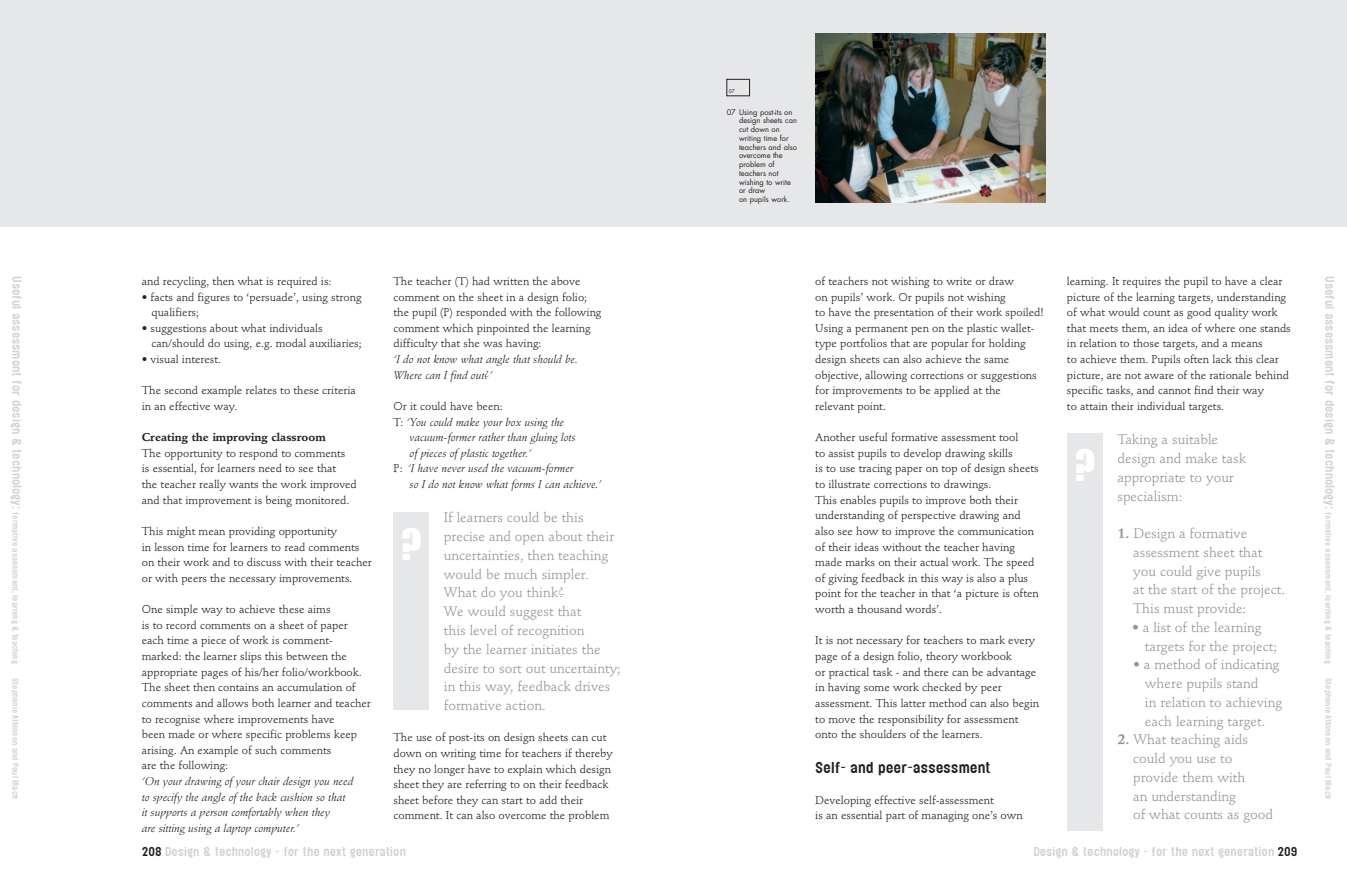
<style>
.page{position:relative;width:1347px;height:886px;background:#fff}
.page>*{position:absolute;margin:0;border:0;box-sizing:border-box;transform-origin:0 0}
.t1{font:40px "Impact";color:#fff}
.t2{font:13.75px/18.8px "Stempel Schneidler";color:#939598}
.t3{font:500 13.75px "Elephant";letter-spacing:-.01em;color:#231f20}
.t4{font:11.25px/15.6px "Stempel Schneidler";color:#231f20}
.t5{font:italic 11.25px/15.6px "Stempel Schneidler";color:#231f20}
.t6{font:500 11.25px "Elephant";color:#d1d2d4}
.t7{font:700 11.25px "Stempel Schneidler";color:#231f20}
.t8{font:7.5px/8.8px "Futura";color:#231f20}
.t9{font:500 7.5px "Elephant";color:#d1d2d4}
.t10{font:5px "Futura";color:#231f20}
.s1{font-size:7.5px}
.s2{font-style:normal}
.s3{color:#231f20}
.s4{font-weight:700}
</style>
<div class="page">
<div style="left:673px;top:0;width:673px;height:227px;background:#e6e7e9"></div>
<img style="left:815px;top:34px;width:230px;height:168px">
<div style="left:0;top:0;width:673px;height:227px;background:#e6e7e9"></div>
<div style="left:393px;top:512px;width:36px;height:198px;background:#e6e7e9"></div>
<div style="left:1067px;top:434px;width:35px;height:397px;background:#e6e7e9"></div>
<div style="left:726px;top:79px;width:23px;height:17px;border:1px solid #231f20"></div>
<p class="t6" style="left:22px;top:276px;width:389px;rotate:90deg">Useful assessment for design &amp; technology: <span class="s1">formative assessment, learning &amp; teaching</span></p>
<p class="t9" style="left:19px;top:678px;width:122px;rotate:90deg">Stephanie Atkinson and Paul Black</p>
<p class="t4" style="left:142px;top:274px;width:191px">and recycling, then what is required is:</p>
<p class="t4" style="left:151px;top:290px;width:212px;text-indent:-10px">• facts and figures to ‘persuade’, using strong qualifiers;</p>
<p class="t4" style="left:151px;top:321px;width:212px;text-indent:-10px">• suggestions about what individuals can/should do using, e.g. modal auxiliaries;</p>
<p class="t4" style="left:142px;top:352px;width:81px">• visual interest.</p>
<p class="t4" style="left:142px;top:384px;width:216px">The second example relates to these criteria in an effective way.</p>
<p class="t7" style="left:142px;top:433px;width:185px">Creating the improving classroom</p>
<p class="t4" style="left:142px;top:446px;width:217px">The opportunity to respond to comments<br>is essential, for learners need to see that<br>the teacher really wants the work improved and that improvement is being monitored.</p>
<p class="t4" style="left:142px;top:524px;width:232px">This might mean providing opportunity<br>in lesson time for learners to read comments on their work and to discuss with their teacher or with peers the necessary improvements.</p>
<p class="t4" style="left:142px;top:602px;width:231px">One simple way to achieve these aims<br>is to record comments on a sheet of paper each time a piece of work is comment&shy;marked: the learner slips this between the appropriate pages of his/her folio/workbook.<br>The sheet then contains an accumulation of comments and allows both learner and teacher to recognise where improvements have<br>been made or where specific problems keep arising. An example of such comments<br>are the following:</p>
<p class="t5" style="left:142px;top:774px;width:213px">‘On your drawing of your chair design you need to specify the angle of the back cushion so that it supports a person comfortably when they<br>are sitting using a laptop computer.’</p>
<p class="t4" style="left:393px;top:274px;width:210px">The teacher (T) had written the above comment on the sheet in a design folio; the pupil (P) responded with the following comment which pinpointed the learning difficulty that she was having:</p>
<p class="t5" style="left:393px;top:352px;width:186px">‘I do not know what angle that should be.<br>Where can I find out?’</p>
<p class="t4" style="left:393px;top:399px;width:111px">Or it could have been:</p>
<p class="t5" style="left:393px;top:415px;width:172px"><span class="s2">T:</span> ‘You could make your box using the</p>
<p class="t5" style="left:409px;top:431px;width:167px">vacuum-former rather than gluing lots</p>
<p class="t5" style="left:409px;top:446px;width:123px">of pieces of plastic together.’</p>
<p class="t5" style="left:393px;top:462px;width:181px"><span class="s2">P:</span> ‘I have never used the vacuum-former</p>
<p class="t5" style="left:409px;top:477px;width:193px">so I do not know what forms I can achieve.’</p>
<p class="t2" style="left:444px;top:510px;width:178px">If learners could be this precise and open about their uncertainties, then teaching would be much simpler.<br>What do you think?<br>We would suggest that<br>this level of recognition<br>by the learner initiates the desire to sort out uncertainty; in this way, feedback drives formative action.</p>
<p class="t4" style="left:393px;top:731px;width:221px">The use of post-its on design sheets can cut down on writing time for teachers if thereby they no longer have to explain which design sheet they are referring to on their feedback sheet before they can start to add their comment. It can also overcome the problem</p>
<h1 class="t1" style="left:400px;top:522px;width:22px">?</h1>
<p class="t6" style="left:142px;top:847px;width:266px"><span class="s3">208</span> Design &amp; technology - for the next generation</p>
<p class="t10" style="left:729px;top:88px;width:8px">07</p>
<p class="t8" style="left:739px;top:108px;width:59px;text-indent:-12px">07 Using post-its on design sheets can cut down on writing time for teachers and also overcome the problem of teachers not wishing to write or draw<br>on pupils work.</p>
<p class="t4" style="left:815px;top:274px;width:230px">of teachers not wishing to write or draw<br>on pupils’ work. Or pupils not wishing<br>to have the presentation of their work spoiled!<br>Using a permanent pen on the plastic wallet&shy;type portfolios that are popular for holding design sheets can also achieve the same objective, allowing corrections or suggestions for improvements to be applied at the<br>relevant point.</p>
<p class="t4" style="left:815px;top:431px;width:225px">Another useful formative assessment tool<br>to assist pupils to develop drawing skills<br>is to use tracing paper on top of design sheets to illustrate corrections to drawings.<br>This enables pupils to improve both their understanding of perspective drawing and also see how to improve the communication of their ideas without the teacher having made marks on their actual work. The speed of giving feedback in this way is also a plus point for the teacher in that ‘a picture is often worth a thousand words’.</p>
<p class="t4" style="left:815px;top:634px;width:225px">It is not necessary for teachers to mark every page of a design folio, theory workbook<br>or practical task - and there can be advantage in having some work checked by peer assessment. This latter method can also begin to move the responsibility for assessment onto the shoulders of the learners.</p>
<p class="t3" style="left:815px;top:761px;width:177px">Self- and peer-assessment</p>
<p class="t4" style="left:815px;top:793px;width:209px">Developing effective self-assessment<br>is an essential part of managing one’s own</p>
<p class="t4" style="left:1067px;top:274px;width:225px">learning. It requires the pupil to have a clear picture of the learning targets, understanding of what would count as good quality work that meets them, an idea of where one stands in relation to those targets, and a means<br>to achieve them. Pupils often lack this clear picture, are not aware of the rationale behind specific tasks, and cannot find their way<br>to attain their individual targets.</p>
<p class="t2" style="left:1117px;top:432px;width:130px">Taking a suitable design and make task appropriate to your specialism:</p>
<p class="t2" style="left:1133px;top:525px;width:153px;text-indent:-16px"><span class="s4">1.</span> Design a formative assessment sheet that you could give pupils<br>at the start of the project.<br>This must provide:</p>
<p class="t2" style="left:1144px;top:619px;width:133px;text-indent:-13px">• a list of the learning targets for the project;</p>
<p class="t2" style="left:1144px;top:657px;width:139px;text-indent:-12px">• a method of indicating where pupils stand<br>in relation to achieving each learning target.</p>
<p class="t2" style="left:1133px;top:732px;width:141px;text-indent:-16px"><span class="s4">2.</span> What teaching aids could you use to provide them with<br>an understanding<br>of what counts as good</p>
<h1 class="t1" style="left:1074px;top:444px;width:22px">?</h1>
<p class="t6" style="left:1033px;top:847px;width:265px">Design &amp; technology - for the next generation <span class="s3">209</span></p>
<p class="t6" style="left:1334px;top:276px;width:389px;rotate:90deg">Useful assessment for design &amp; technology: <span class="s1">formative assessment, learning &amp; teaching</span></p>
<p class="t9" style="left:1331px;top:678px;width:122px;rotate:90deg">Stephanie Atkinson and Paul Black</p>
</div>
